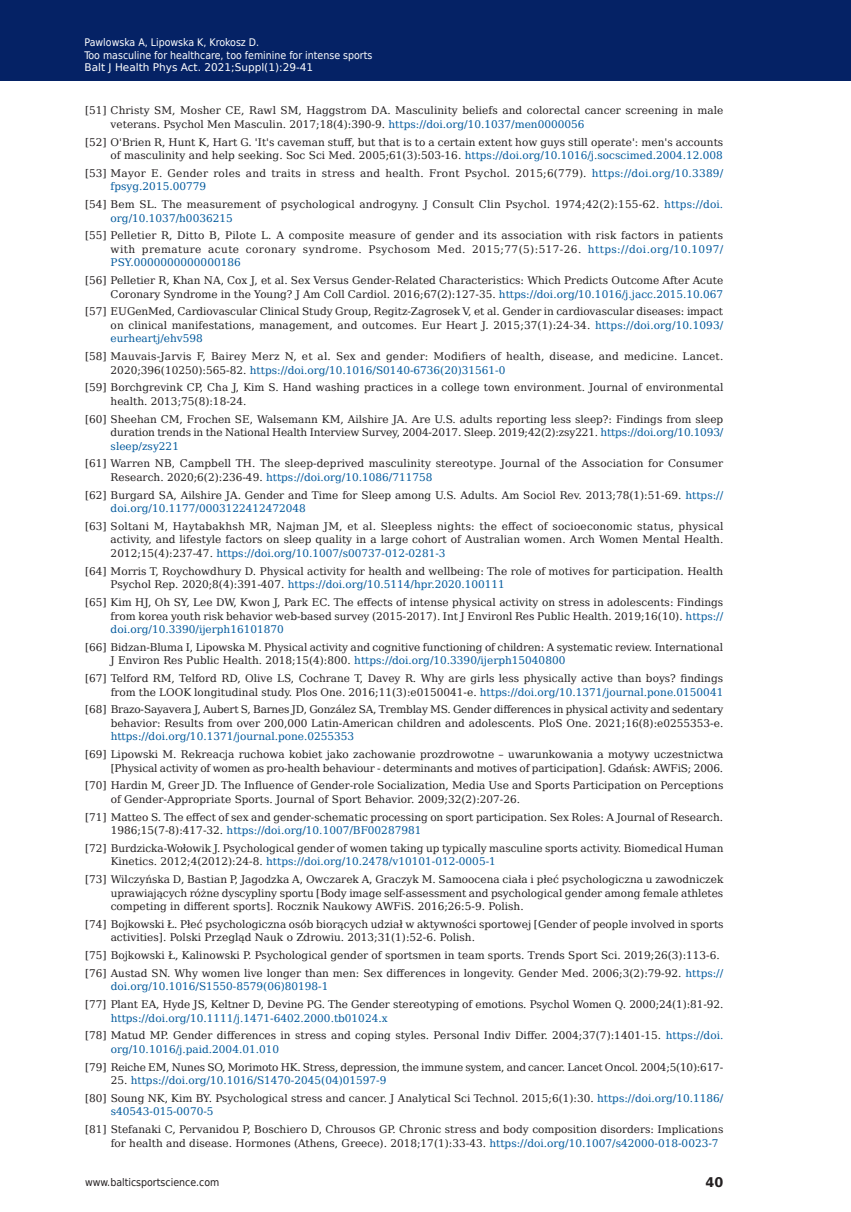
<style>
.page{position:relative;width:851px;height:1212px;background:#fff}
.page>*{position:absolute;margin:0;border:0;box-sizing:border-box;transform-origin:0 0}
.t1{font:700 13.35px "DejaVu Sans";color:#231f20;scale:.96 1}
.t2{font:10.5px/13.5px "DejaVu Serif";color:#231f20}
.t3{font:10.5px/13.5px "DejaVu Serif";letter-spacing:.02em;color:#231f20}
.t4{font:10.5px "DejaVu Serif";color:#01599c}
.t5{font:10.5px "DejaVu Serif";letter-spacing:-.02em;color:#231f20}
.t6{font:10.5px/12.6px "DejaVu Sans Condensed";color:#fff}
.t7{font:10.5px "DejaVu Sans";color:#fff}
.t8{font:10.5px "DejaVu Sans Condensed";color:#231f20}
.s1{color:#01599c}
</style>
<div class="page">
<div style="left:0;top:0;width:850px;height:80px;background:#052265"></div>
<p class="t6" style="left:84px;top:35px;width:289px">Pawlowska A, Lipowska K, Krokosz D.<br>Too masculine for healthcare, too feminine for intense sports</p>
<p class="t7" style="left:84px;top:59px;width:230px">Balt J Health Phys Act. 2021;Suppl(1):29-41</p>
<p class="t2" style="left:111px;top:103px;width:614px;text-indent:-26px">[51] Christy SM, Mosher CE, Rawl SM, Haggstrom DA. Masculinity beliefs and colorectal cancer screening in male veterans. Psychol Men Masculin. 2017;18(4):390-9. <span class="s1">https://doi.org/10.1037/men0000056</span></p>
<p class="t2" style="left:85px;top:134px;width:639px;text-align:right">[52] O'Brien R, Hunt K, Hart G. 'It's caveman stuff, but that is to a certain extent how guys still operate': men's accounts of masculinity and help seeking. Soc Sci Med. 2005;61(3):503-16. <span class="s1">https://doi.org/10.1016/j.socscimed.2004.12.008</span></p>
<p class="t3" style="left:111px;top:165px;width:614px;text-indent:-26px">[53] Mayor E. Gender roles and traits in stress and health. Front Psychol. 2015;6(779). <span class="s1">https://doi.org/10.3389/ fpsyg.2015.00779</span></p>
<p class="t2" style="left:111px;top:197px;width:614px;text-indent:-26px">[54] Bem SL. The measurement of psychological androgyny. J Consult Clin Psychol. 1974;42(2):155-62. <span class="s1">https://doi. org/10.1037/h0036215</span></p>
<p class="t2" style="left:111px;top:228px;width:614px;text-align:justify;text-indent:-26px">[55] Pelletier R, Ditto B, Pilote L. A composite measure of gender and its association with risk factors in patients with premature acute coronary syndrome. Psychosom Med. 2015;77(5):517-26. <span class="s1">https://doi.org/10.1097/ PSY.0000000000000186</span></p>
<p class="t2" style="left:85px;top:273px;width:639px;text-align:right">[56] Pelletier R, Khan NA, Cox J, et al. Sex Versus Gender-Related Characteristics: Which Predicts Outcome After Acute<br>Coronary Syndrome in the Young? J Am Coll Cardiol. 2016;67(2):127-35. <span class="s1">https://doi.org/10.1016/j.jacc.2015.10.067</span></p>
<p class="t2" style="left:111px;top:304px;width:614px;text-align:justify;text-indent:-26px">[57] EUGenMed, Cardiovascular Clinical Study Group, Regitz-Zagrosek V, et al. Gender in cardiovascular diseases: impact on clinical manifestations, management, and outcomes. Eur Heart J. 2015;37(1):24-34. <span class="s1">https://doi.org/10.1093/ eurheartj/ehv598</span></p>
<p class="t3" style="left:111px;top:349px;width:614px;text-indent:-26px">[58] Mauvais-Jarvis F, Bairey Merz N, et al. Sex and gender: Modifiers of health, disease, and medicine. Lancet.<br>2020;396(10250):565-82. <span class="s1">https://doi.org/10.1016/S0140-6736(20)31561-0</span></p>
<p class="t2" style="left:111px;top:380px;width:614px;text-indent:-26px">[59] Borchgrevink CP, Cha J, Kim S. Hand washing practices in a college town environment. Journal of environmental health. 2013;75(8):18-24.</p>
<p class="t2" style="left:111px;top:411px;width:614px;text-align:justify;text-indent:-26px">[60] Sheehan CM, Frochen SE, Walsemann KM, Ailshire JA. Are U.S. adults reporting less sleep?: Findings from sleep duration trends in the National Health Interview Survey, 2004-2017. Sleep. 2019;42(2):zsy221. <span class="s1">https://doi.org/10.1093/ sleep/zsy221</span></p>
<p class="t2" style="left:111px;top:456px;width:614px;text-indent:-26px">[61] Warren NB, Campbell TH. The sleep-deprived masculinity stereotype. Journal of the Association for Consumer<br>Research. 2020;6(2):236-49. <span class="s1">https://doi.org/10.1086/711758</span></p>
<p class="t2" style="left:111px;top:487px;width:614px;text-indent:-26px">[62] Burgard SA, Ailshire JA. Gender and Time for Sleep among U.S. Adults. Am Sociol Rev. 2013;78(1):51-69. <span class="s1">https:// doi.org/10.1177/0003122412472048</span></p>
<p class="t2" style="left:111px;top:518px;width:614px;text-align:justify;text-indent:-26px">[63] Soltani M, Haytabakhsh MR, Najman JM, et al. Sleepless nights: the effect of socioeconomic status, physical activity, and lifestyle factors on sleep quality in a large cohort of Australian women. Arch Women Mental Health.<br>2012;15(4):237-47. <span class="s1">https://doi.org/10.1007/s00737-012-0281-3</span></p>
<p class="t2" style="left:111px;top:563px;width:614px;text-indent:-26px">[64] Morris T, Roychowdhury D. Physical activity for health and wellbeing: The role of motives for participation. Health<br>Psychol Rep. 2020;8(4):391-407. <span class="s1">https://doi.org/10.5114/hpr.2020.100111</span></p>
<p class="t2" style="left:111px;top:594px;width:614px;text-align:justify;text-indent:-26px">[65] Kim HJ, Oh SY, Lee DW, Kwon J, Park EC. The effects of intense physical activity on stress in adolescents: Findings from korea youth risk behavior web-based survey (2015-2017). Int J Environl Res Public Health. 2019;16(10). <span class="s1">https:// doi.org/10.3390/ijerph16101870</span></p>
<p class="t2" style="left:111px;top:639px;width:613px;text-indent:-26px">[66] Bidzan-Bluma I, Lipowska M. Physical activity and cognitive functioning of children: A systematic review. International<br>J Environ Res Public Health. 2018;15(4):800. <span class="s1">https://doi.org/10.3390/ijerph15040800</span></p>
<p class="t2" style="left:85px;top:670px;width:639px;text-align:right">[67] Telford RM, Telford RD, Olive LS, Cochrane T, Davey R. Why are girls less physically active than boys? findings from the LOOK longitudinal study. Plos One. 2016;11(3):e0150041-e. <span class="s1">https://doi.org/10.1371/journal.pone.0150041</span></p>
<p class="t2" style="left:85px;top:702px;width:639px;text-align:right">[68] Brazo-Sayavera J, Aubert S, Barnes JD, González SA, Tremblay MS. Gender differences in physical activity and sedentary behavior: Results from over 200,000 Latin-American children and adolescents. PloS One. 2021;16(8):e0255353-e.</p>
<p class="t4" style="left:111px;top:727px;width:245px">https://doi.org/10.1371/journal.pone.0255353</p>
<p class="t2" style="left:85px;top:746px;width:639px;text-align:right">[69] Lipowski M. Rekreacja ruchowa kobiet jako zachowanie prozdrowotne – uwarunkowania a motywy uczestnictwa [Physical activity of women as pro-health behaviour - determinants and motives of participation]. Gdańsk: AWFiS; 2006.</p>
<p class="t2" style="left:111px;top:778px;width:614px;text-indent:-26px">[70] Hardin M, Greer JD. The Influence of Gender-role Socialization, Media Use and Sports Participation on Perceptions of Gender-Appropriate Sports. Journal of Sport Behavior. 2009;32(2):207-26.</p>
<p class="t2" style="left:111px;top:809px;width:613px;text-indent:-26px">[71] Matteo S. The effect of sex and gender-schematic processing on sport participation. Sex Roles: A Journal of Research.<br>1986;15(7-8):417-32. <span class="s1">https://doi.org/10.1007/BF00287981</span></p>
<p class="t2" style="left:111px;top:840px;width:614px;text-indent:-26px">[72] Burdzicka-Wołowik J. Psychological gender of women taking up typically masculine sports activity. Biomedical Human<br>Kinetics. 2012;4(2012):24-8. <span class="s1">https://doi.org/10.2478/v10101-012-0005-1</span></p>
<p class="t2" style="left:111px;top:872px;width:614px;text-align:justify;text-indent:-26px">[73] Wilczyńska D, Bastian P, Jagodzka A, Owczarek A, Graczyk M. Samoocena ciała i płeć psychologiczna u zawodniczek uprawiających różne dyscypliny sportu [Body image self-assessment and psychological gender among female athletes competing in different sports]. Rocznik Naukowy AWFiS. 2016;26:5-9. Polish.</p>
<p class="t2" style="left:111px;top:916px;width:614px;text-indent:-26px">[74] Bojkowski Ł. Płeć psychologiczna osób biorących udział w aktywności sportowej [Gender of people involved in sports activities]. Polski Przegląd Nauk o Zdrowiu. 2013;31(1):52-6. Polish.</p>
<p class="t2" style="left:85px;top:945px;width:639px;line-height:17.7px">[75] Bojkowski Ł, Kalinowski P. Psychological gender of sportsmen in team sports. Trends Sport Sci. 2019;26(3):113-6. [76] Austad SN. Why women live longer than men: Sex differences in longevity. Gender Med. 2006;3(2):79-92. <span class="s1">https://</span></p>
<p class="t4" style="left:111px;top:977px;width:219px">doi.org/10.1016/S1550-8579(06)80198-1</p>
<p class="t2" style="left:85px;top:997px;width:639px">[77] Plant EA, Hyde JS, Keltner D, Devine PG. The Gender stereotyping of emotions. Psychol Women Q. 2000;24(1):81-92.</p>
<p class="t2" style="left:85px;top:1008px;width:639px;line-height:17.7px;text-indent:26px"><span class="s1">https://doi.org/10.1111/j.1471-6402.2000.tb01024.x<br></span>[78] Matud MP. Gender differences in stress and coping styles. Personal Indiv Differ. 2004;37(7):1401-15. <span class="s1">https://doi.</span></p>
<p class="t4" style="left:111px;top:1040px;width:170px">org/10.1016/j.paid.2004.01.010</p>
<p class="t5" style="left:85px;top:1057px;width:639px">[79] Reiche EM, Nunes SO, Morimoto HK. Stress, depression, the immune system, and cancer. Lancet Oncol. 2004;5(10):617-</p>
<p class="t2" style="left:85px;top:1070px;width:639px;line-height:17.7px;text-indent:26px">25. <span class="s1">https://doi.org/10.1016/S1470-2045(04)01597-9<br></span>[80] Soung NK, Kim BY. Psychological stress and cancer. J Analytical Sci Technol. 2015;6(1):30. <span class="s1">https://doi.org/10.1186/</span></p>
<p class="t4" style="left:111px;top:1102px;width:104px">s40543-015-0070-5</p>
<p class="t2" style="left:111px;top:1122px;width:614px;text-indent:-26px">[81] Stefanaki C, Pervanidou P, Boschiero D, Chrousos GP. Chronic stress and body composition disorders: Implications for health and disease. Hormones (Athens, Greece). 2018;17(1):33-43. <span class="s1">https://doi.org/10.1007/s42000-018-0023-7</span></p>
<p class="t8" style="left:85px;top:1174px;width:136px">www.balticsportscience.com</p>
<p class="t1" style="left:705px;top:1172px;width:20px">40</p>
</div>
